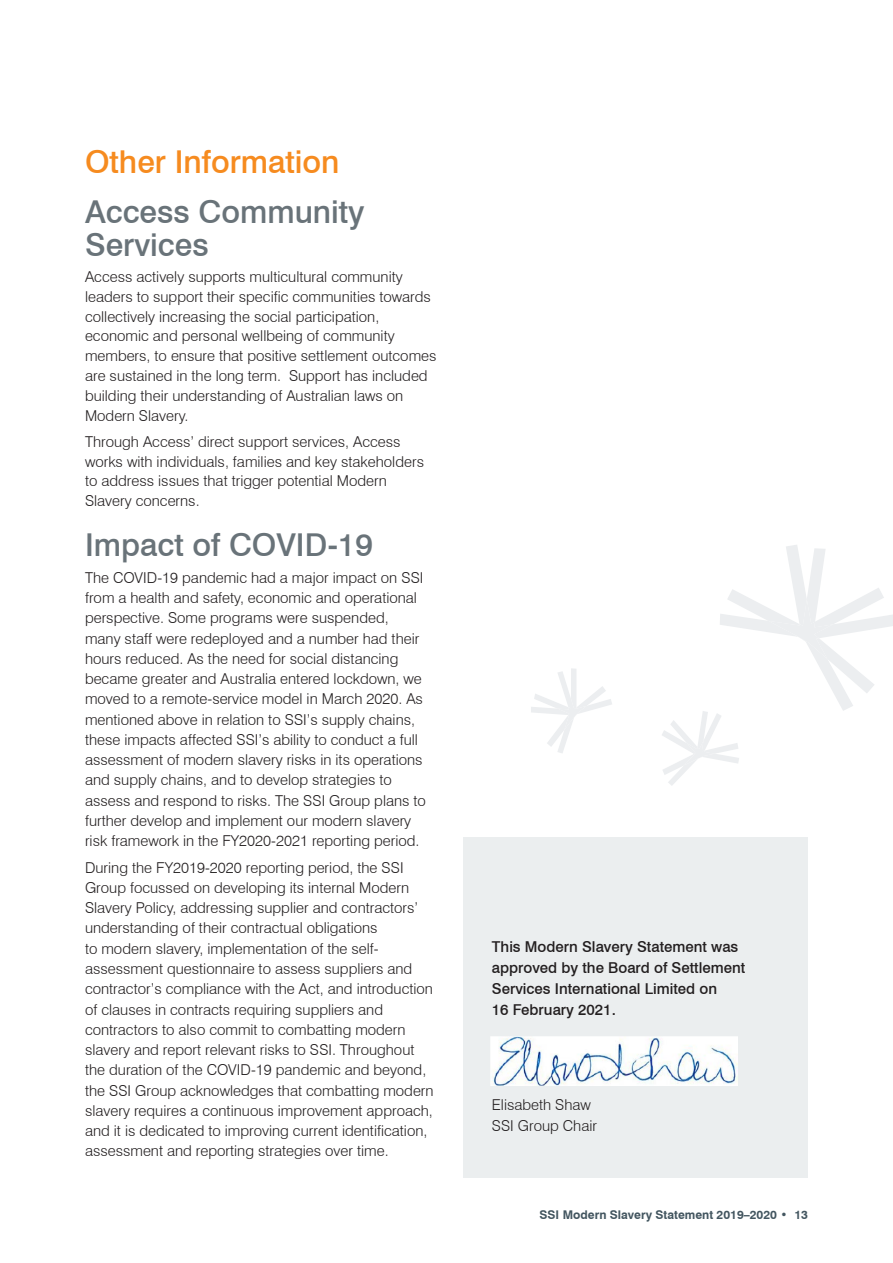
<style>
.page{position:relative;width:893px;height:1263px;background:#fff}
.page>*{position:absolute;margin:0;border:0;box-sizing:border-box;transform-origin:0 0}
.t1{font:500 31.5px/33px "Swiss 721 BT";color:#697379}
.H1-orange{font:500 31.5px "Swiss 721 BT";color:#f68b1f}
.Body-1{font:300 15px/20.2px "Swiss 721 BT";color:#231f20}
.Body-1-2{font:500 15px/21px "Swiss 721 BT";color:#231f20}
.t2{font:700 12px "Swiss 721 BT";color:#435660}
</style>
<div class="page">
<div style="left:463px;top:838px;width:345px;height:340px;background:#ebeeef"></div>
<svg style="left:662px;top:545px;width:231px;height:241px"></svg>
<svg style="left:531px;top:668px;width:81px;height:85px"></svg>
<img style="left:491px;top:1037px;width:246px;height:48px">
<p class="H1-orange" style="left:85px;top:142px;width:256px">Other Information</p>
<h1 class="t1" style="left:85px;top:195px;width:281px">Access Community<br>Services</h1>
<p class="Body-1" style="left:85px;top:267px;width:353px;line-height:19.8px">Access actively supports multicultural community leaders to support their specific communities towards collectively increasing the social participation, economic and personal wellbeing of community members, to ensure that positive settlement outcomes are sustained in the long term. Support has included building their understanding of Australian laws on Modern Slavery.</p>
<p class="Body-1" style="left:85px;top:431px;width:340px;line-height:19.8px">Through Access’ direct support services, Access works with individuals, families and key stakeholders to address issues that trigger potential Modern Slavery concerns.</p>
<h1 class="t1" style="left:85px;top:528px;width:289px">Impact of COVID-19</h1>
<p class="Body-1" style="left:85px;top:567px;width:342px">The COVID-19 pandemic had a major impact on SSI from a health and safety, economic and operational perspective. Some programs were suspended, many staff were redeployed and a number had their hours reduced. As the need for social distancing became greater and Australia entered lockdown, we moved to a remote-service model in March 2020. As mentioned above in relation to SSI’s supply chains, these impacts affected SSI’s ability to conduct a full assessment of modern slavery risks in its operations and supply chains, and to develop strategies to assess and respond to risks. The SSI Group plans to further develop and implement our modern slavery risk framework in the FY2020-2021 reporting period.</p>
<p class="Body-1" style="left:85px;top:857px;width:350px">During the FY2019-2020 reporting period, the SSI Group focussed on developing its internal Modern Slavery Policy, addressing supplier and contractors’ understanding of their contractual obligations<br>to modern slavery, implementation of the self&shy;assessment questionnaire to assess suppliers and contractor’s compliance with the Act, and introduction of clauses in contracts requiring suppliers and contractors to also commit to combatting modern slavery and report relevant risks to SSI. Throughout the duration of the COVID-19 pandemic and beyond, the SSI Group acknowledges that combatting modern slavery requires a continuous improvement approach, and it is dedicated to improving current identification, assessment and reporting strategies over time.</p>
<p class="Body-1-2" style="left:492px;top:936px;width:255px">This Modern Slavery Statement was approved by the Board of Settlement<br>Services International Limited on<br>16 February 2021.</p>
<p class="Body-1" style="left:492px;top:1094px;width:107px;line-height:21px">Elisabeth Shaw<br>SSI Group Chair</p>
<p class="t2" style="left:539px;top:1207px;width:270px">SSI Modern Slavery Statement 2019–2020 • 13</p>
</div>
